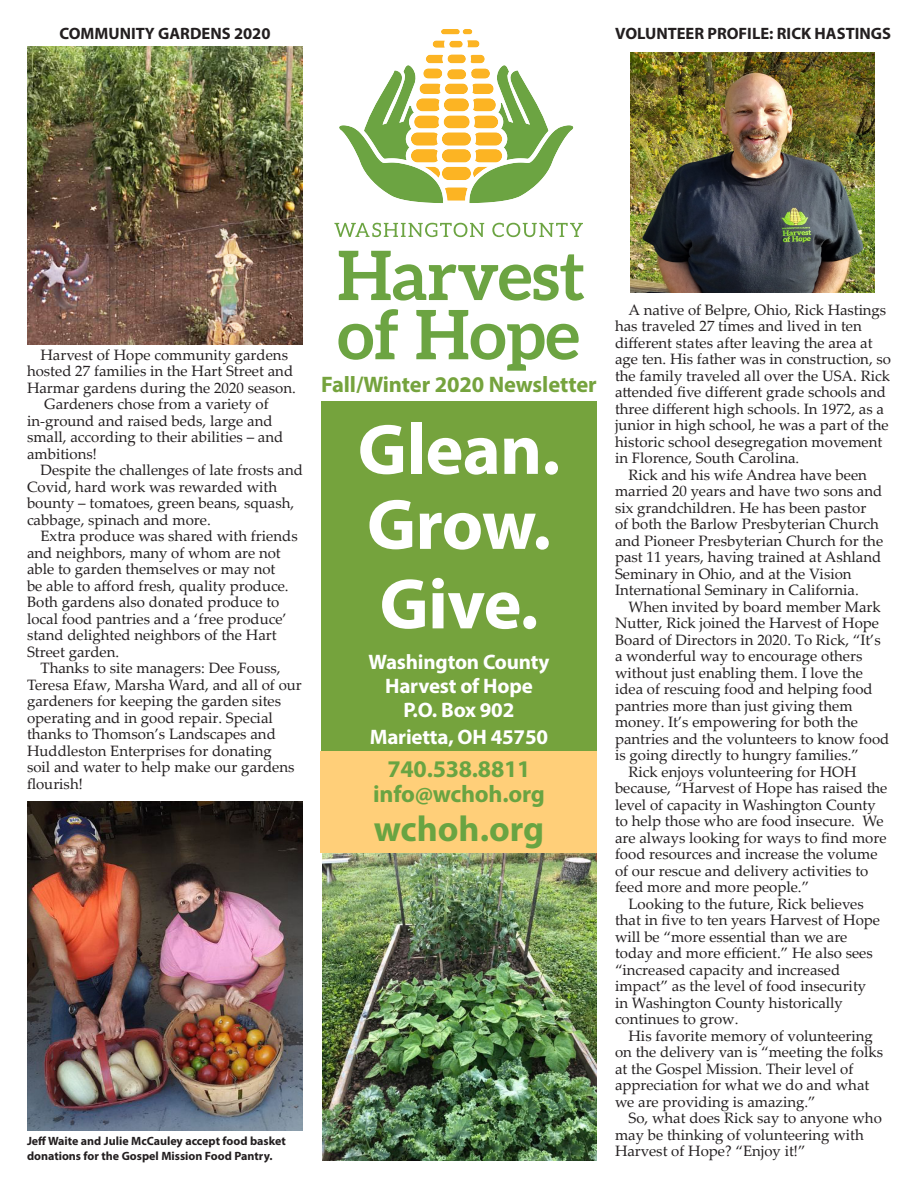
<style>
.page{position:relative;width:918px;height:1188px;background:#fff}
.page>*{position:absolute;margin:0;border:0;box-sizing:border-box;transform-origin:0 0}
.t1{font:700 72px "Myriad Pro";letter-spacing:-.01em;color:#fff}
.t2{font:700 36px "Myriad Pro";color:#69a442}
.t3{font:700 24px/25.5px "Myriad Pro";letter-spacing:-.01em;color:#69a442;text-align:center}
.t4{font:700 22.5px "Myriad Pro";letter-spacing:-.005em;color:#75a33d}
.t5{font:700 21px "Myriad Pro";letter-spacing:-.01em;color:#fff}
.t6{font:700 16.5px "Myriad Pro";color:#231f20}
.t7{font:15px/16.5px "Palatino Linotype";color:#231f20}
.t8{font:700 12px/14.4px "Myriad Pro";color:#231f20}
</style>
<div class="page">
<svg style="left:339px;top:251px;width:245px;height:50px"></svg>
<svg style="left:338px;top:309px;width:60px;height:51px"></svg>
<svg style="left:416px;top:310px;width:163px;height:61px"></svg>
<svg style="left:334px;top:223px;width:150px;height:14px"></svg>
<svg style="left:492px;top:223px;width:91px;height:14px"></svg>
<svg style="left:339px;top:29px;width:235px;height:174px"></svg>
<div style="left:321px;top:402px;width:276px;height:365px;background:#75a33d"></div>
<img style="left:631px;top:52px;width:244px;height:241px">
<img style="left:322px;top:853px;width:274px;height:308px">
<img style="left:27px;top:46px;width:276px;height:299px">
<div style="left:321px;top:752px;width:276px;height:101px;background:#ffcf79"></div>
<img style="left:27px;top:802px;width:276px;height:329px">
<p class="t6" style="left:59px;top:23px;width:213px">COMMUNITY GARDENS 2020</p>
<p class="t6" style="left:615px;top:23px;width:277px">VOLUNTEER PROFILE: RICK HASTINGS</p>
<p class="t7" style="left:27px;top:346px;width:270px;text-align:center">Harvest of Hope community gardens hosted 27 families in the Hart Street and<br>Harmar gardens during the 2020 season.</p>
<p class="t7" style="left:27px;top:395px;width:258px;text-indent:17px">Gardeners chose from a variety of in-ground and raised beds, large and small, according to their abilities – and ambitions!</p>
<p class="t7" style="left:27px;top:461px;width:277px;text-indent:14px">Despite the challenges of late frosts and Covid, hard work was rewarded with bounty – tomatoes, green beans, squash, cabbage, spinach and more.</p>
<p class="t7" style="left:27px;top:527px;width:272px;text-indent:14px">Extra produce was shared with friends and neighbors, many of whom are not able to garden themselves or may not<br>be able to afford fresh, quality produce.<br>Both gardens also donated produce to local food pantries and a ‘free produce’ stand delighted neighbors of the Hart Street garden.</p>
<p class="t7" style="left:27px;top:659px;width:276px;text-indent:14px">Thanks to site managers: Dee Fouss, Teresa Efaw, Marsha Ward, and all of our gardeners for keeping the garden sites operating and in good repair. Special thanks to Thomson’s Landscapes and Huddleston Enterprises for donating<br>soil and water to help make our gardens flourish!</p>
<p class="t8" style="left:27px;top:1134px;width:260px">Jeff Waite and Julie McCauley accept food basket donations for the Gospel Mission Food Pantry.</p>
<p class="t4" style="left:321px;top:369px;width:277px">Fall/Winter 2020 Newsletter</p>
<p class="t1" style="left:358px;top:403px;width:204px">Glean.</p>
<p class="t1" style="left:367px;top:478px;width:186px">Grow.</p>
<p class="t1" style="left:380px;top:557px;width:160px">Give.</p>
<p class="t5" style="left:369px;top:648px;width:182px">Washington County</p>
<p class="t5" style="left:385px;top:672px;width:149px">Harvest of Hope</p>
<p class="t5" style="left:404px;top:696px;width:112px">P.O. Box 902</p>
<p class="t5" style="left:370px;top:723px;width:180px">Marietta, OH 45750</p>
<p class="t3" style="left:373px;top:755px;width:173px">740.538.8811 info@wchoh.org</p>
<p class="t2" style="left:374px;top:806px;width:172px">wchoh.org</p>
<p class="t7" style="left:615px;top:301px;width:278px;text-indent:14px">A native of Belpre, Ohio, Rick Hastings has traveled 27 times and lived in ten different states after leaving the area at age ten. His father was in construction, so the family traveled all over the USA. Rick attended five different grade schools and three different high schools. In 1972, as a junior in high school, he was a part of the historic school desegregation movement in Florence, South Carolina.</p>
<p class="t7" style="left:615px;top:466px;width:270px;text-indent:14px">Rick and his wife Andrea have been married 20 years and have two sons and six grandchildren. He has been pastor of both the Barlow Presbyterian Church and Pioneer Presbyterian Church for the past 11 years, having trained at Ashland Seminary in Ohio, and at the Vision International Seminary in California.</p>
<p class="t7" style="left:615px;top:598px;width:276px;text-indent:14px">When invited by board member Mark Nutter, Rick joined the Harvest of Hope Board of Directors in 2020. To Rick, “It’s a wonderful way to encourage others without just enabling them. I love the idea of rescuing food and helping food pantries more than just giving them money. It’s empowering for both the pantries and the volunteers to know food is going directly to hungry families.”</p>
<p class="t7" style="left:615px;top:763px;width:274px;text-indent:14px">Rick enjoys volunteering for HOH because, “Harvest of Hope has raised the level of capacity in Washington County to help those who are food insecure. We are always looking for ways to find more food resources and increase the volume of our rescue and delivery activities to feed more and more people.”</p>
<p class="t7" style="left:615px;top:895px;width:267px;text-indent:14px">Looking to the future, Rick believes that in five to ten years Harvest of Hope will be “more essential than we are today and more efficient.” He also sees “increased capacity and increased impact” as the level of food insecurity in Washington County historically continues to grow.</p>
<p class="t7" style="left:615px;top:1027px;width:270px;text-indent:14px">His favorite memory of volunteering on the delivery van is “meeting the folks at the Gospel Mission. Their level of appreciation for what we do and what we are providing is amazing.”</p>
<p class="t7" style="left:615px;top:1109px;width:268px;text-indent:14px">So, what does Rick say to anyone who may be thinking of volunteering with<br>Harvest of Hope? “Enjoy it!”</p>
</div>
